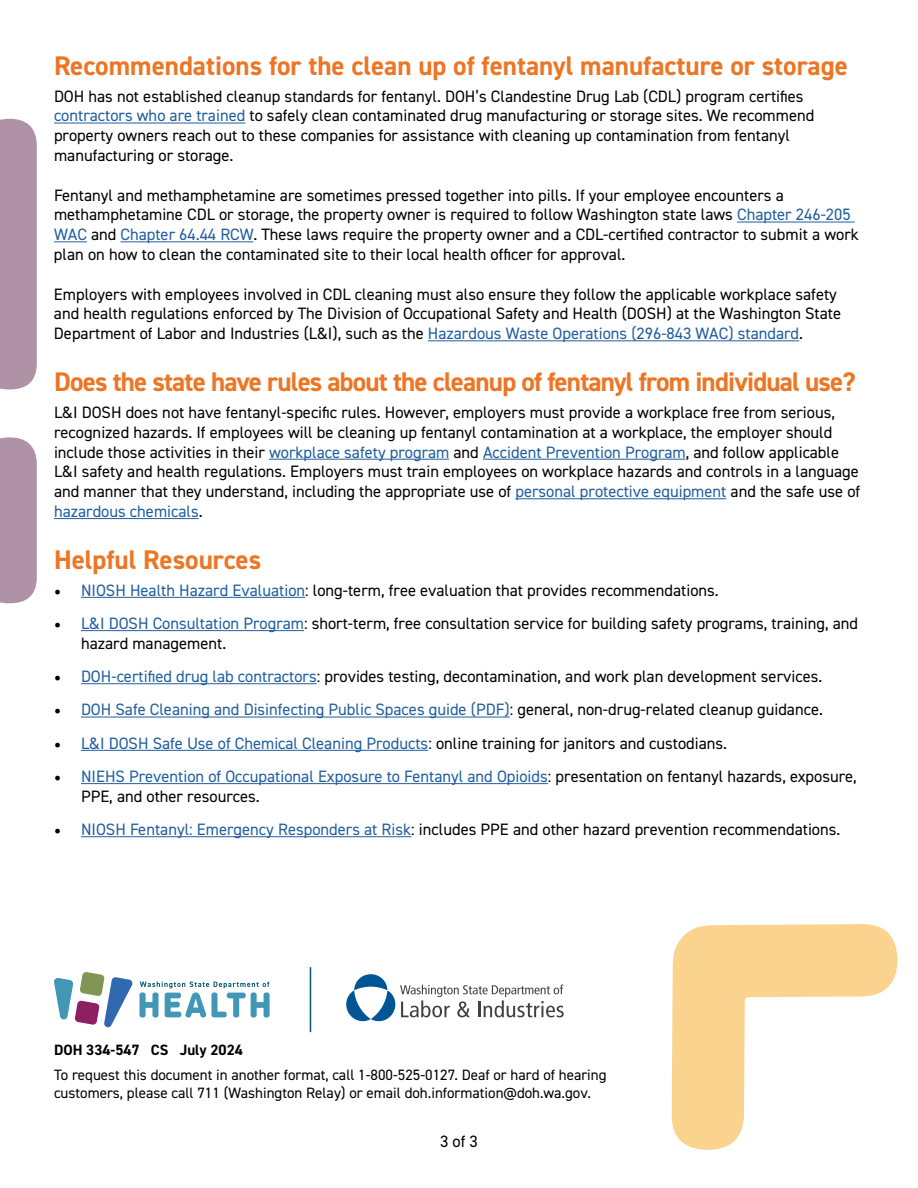
<style>
.page{position:relative;width:918px;height:1188px;background:#fff}
.page>*{position:absolute;margin:0;border:0;box-sizing:border-box;transform-origin:0 0}
.t1{font:700 27px "DIN2014";letter-spacing:-.005em;color:#ec7624}
.t2{font:700 27px "DIN2014";letter-spacing:-.03em;color:#ec7624}
.t3{font:16.5px/19.8px "DIN2014";color:#000}
.t4{font:16.5px "DIN2014";color:#215e9e}
.t5{font:15px/18px "DIN2014";color:#000}
.t6{font:700 15px "DIN2014";color:#000}
.s1{color:#215e9e}
.s2{font-family:"Minion Pro";font-size:18px}
.s3{font-family:"Minion Pro";font-size:18px;color:#000}
.s4{color:#000}
</style>
<div class="page">
<hr style="left:54px;top:123px;width:191px;height:1px;background:#215e9e">
<hr style="left:737px;top:222px;width:118px;height:1px;background:#215e9e">
<hr style="left:54px;top:241px;width:33px;height:1px;background:#215e9e">
<hr style="left:121px;top:241px;width:132px;height:1px;background:#215e9e">
<hr style="left:428px;top:340px;width:371px;height:1px;background:#215e9e">
<hr style="left:269px;top:459px;width:180px;height:1px;background:#215e9e">
<hr style="left:483px;top:459px;width:203px;height:1px;background:#215e9e">
<hr style="left:515px;top:498px;width:211px;height:1px;background:#215e9e">
<hr style="left:54px;top:518px;width:145px;height:1px;background:#215e9e">
<hr style="left:81px;top:597px;width:224px;height:1px;background:#215e9e">
<hr style="left:81px;top:630px;width:223px;height:1px;background:#215e9e">
<hr style="left:81px;top:683px;width:236px;height:1px;background:#215e9e">
<hr style="left:81px;top:717px;width:429px;height:1px;background:#215e9e">
<hr style="left:81px;top:750px;width:347px;height:1px;background:#215e9e">
<hr style="left:81px;top:783px;width:467px;height:1px;background:#215e9e">
<hr style="left:81px;top:836px;width:330px;height:1px;background:#215e9e">
<svg style="left:346px;top:974px;width:218px;height:48px"></svg>
<svg style="left:54px;top:972px;width:79px;height:56px"></svg>
<svg style="left:140px;top:981px;width:130px;height:37px"></svg>
<hr style="left:310px;top:967px;width:1px;height:65px;background:#025870">
<svg style="left:672px;top:924px;width:225px;height:226px;fill:#fad38e"></svg>
<svg style="left:0;top:437px;width:37px;height:166px;background:#b397ab"></svg>
<div style="left:0;top:119px;width:37px;height:270px;background:#b092a7"></div>
<h1 class="t1" style="left:54px;top:48px;width:795px">Recommendations for the clean up of fentanyl manufacture or storage</h1>
<p class="t3" style="left:54px;top:86px;width:762px">DOH has not established cleanup standards for fentanyl. DOH’s Clandestine Drug Lab (CDL) program certifies <span class="s1">contractors who are trained</span> to safely clean contaminated drug manufacturing or storage sites. We recommend property owners reach out to these companies for assistance with cleaning up contamination from fentanyl manufacturing or storage.</p>
<p class="t3" style="left:54px;top:185px;width:806px">Fentanyl and methamphetamine are sometimes pressed together into pills. If your employee encounters a methamphetamine CDL or storage, the property owner is required to follow Washington state laws <span class="s1">Chapter 246-205<br>WAC</span> and <span class="s1">Chapter 64.44 RCW</span>. These laws require the property owner and a CDL-certified contractor to submit a work plan on how to clean the contaminated site to their local health officer for approval.</p>
<p class="t3" style="left:54px;top:284px;width:789px">Employers with employees involved in CDL cleaning must also ensure they follow the applicable workplace safety and health regulations enforced by The Division of Occupational Safety and Health (DOSH) at the Washington State<br>Department of Labor and Industries (L&amp;I), such as the <span class="s1">Hazardous Waste Operations (296-843 WAC) standard</span>.</p>
<h1 class="t2" style="left:54px;top:364px;width:803px">Does the state have rules about the cleanup of fentanyl from individual use?</h1>
<p class="t3" style="left:54px;top:402px;width:808px">L&amp;I DOSH does not have fentanyl-specific rules. However, employers must provide a workplace free from serious, recognized hazards. If employees will be cleaning up fentanyl contamination at a workplace, the employer should include those activities in their <span class="s1">workplace safety program</span> and <span class="s1">Accident Prevention Program</span>, and follow applicable L&amp;I safety and health regulations. Employers must train employees on workplace hazards and controls in a language and manner that they understand, including the appropriate use of <span class="s1">personal protective equipment</span> and the safe use of <span class="s1">hazardous chemicals</span>.</p>
<h1 class="t1" style="left:54px;top:542px;width:209px">Helpful Resources</h1>
<p class="t3" style="left:54px;top:580px;width:666px"><span class="s2">•</span> <span class="s1">NIOSH Health Hazard Evaluation</span>: long-term, free evaluation that provides recommendations.</p>
<p class="t3" style="left:81px;top:613px;width:779px;text-indent:-27px"><span class="s2">•</span> <span class="s1">L&amp;I DOSH Consultation Program</span>: short-term, free consultation service for building safety programs, training, and hazard management.</p>
<p class="t3" style="left:54px;top:666px;width:770px"><span class="s2">•</span> <span class="s1">DOH-certified drug lab contractors</span>: provides testing, decontamination, and work plan development services.</p>
<p class="t4" style="left:54px;top:699px;width:771px"><span class="s3">•</span> DOH Safe Cleaning and Disinfecting Public Spaces guide (PDF)<span class="s4">: general, non-drug-related cleanup guidance.</span></p>
<p class="t4" style="left:54px;top:733px;width:675px"><span class="s3">•</span> L&amp;I DOSH Safe Use of Chemical Cleaning Products<span class="s4">: online training for janitors and custodians.</span></p>
<p class="t3" style="left:81px;top:766px;width:777px;text-indent:-27px"><span class="s2">•</span> <span class="s1">NIEHS Prevention of Occupational Exposure to Fentanyl and Opioids</span>: presentation on fentanyl hazards, exposure,<br>PPE, and other resources.</p>
<p class="t3" style="left:54px;top:819px;width:788px"><span class="s2">•</span> <span class="s1">NIOSH Fentanyl: Emergency Responders at Risk</span>: includes PPE and other hazard prevention recommendations.</p>
<p class="t6" style="left:54px;top:1040px;width:190px">DOH 334-547 CS July 2024</p>
<p class="t5" style="left:54px;top:1065px;width:554px">To request this document in another format, call 1-800-525-0127. Deaf or hard of hearing customers, please call 711 (Washington Relay) or email doh.information@doh.wa.gov.</p>
<p class="t3" style="left:440px;top:1131px;width:39px">3 of 3</p>
</div>
